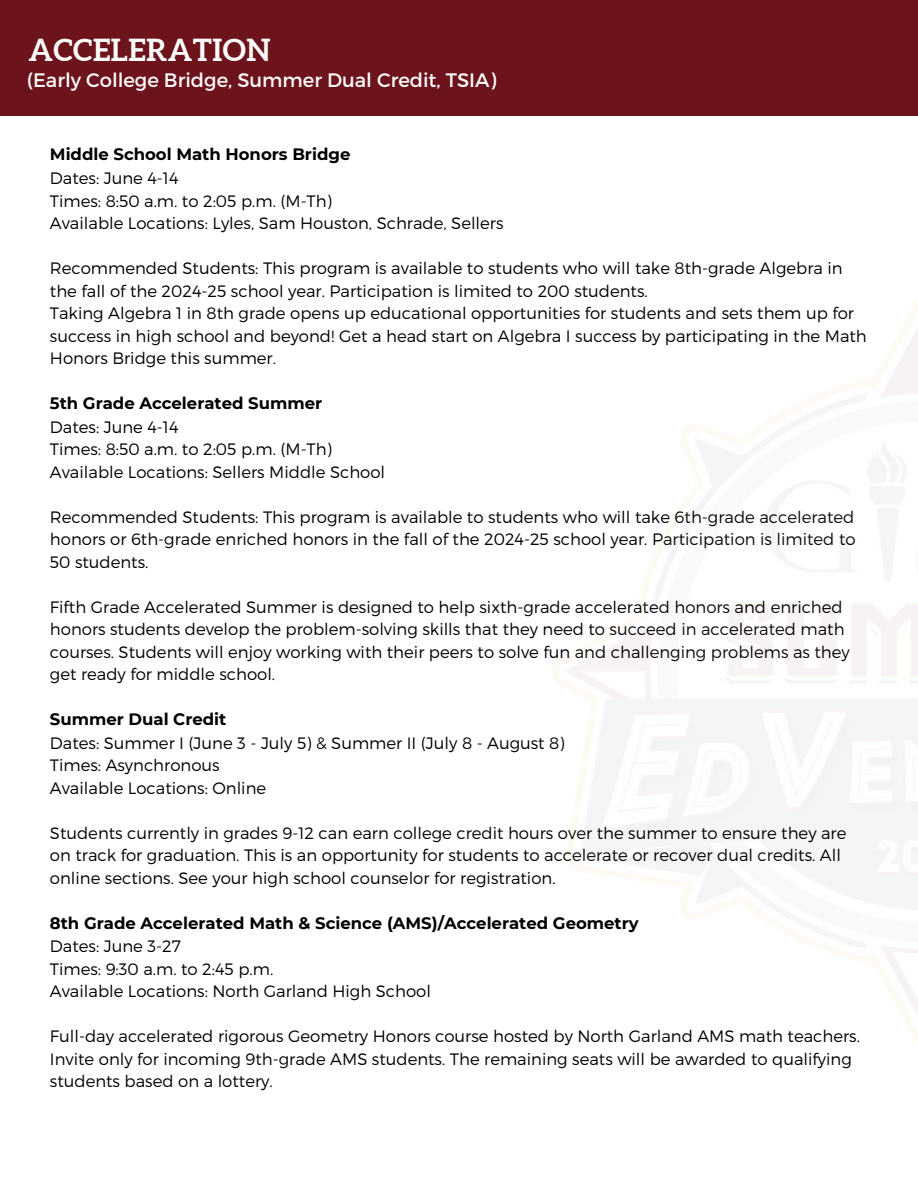
<style>
.page{position:relative;width:918px;height:1188px;background:#fff}
.page>*{position:absolute;margin:0;border:0;box-sizing:border-box;transform-origin:0 0}
.t1{font:700 30.3px "Aleo";letter-spacing:.015em;color:#fcfcfb}
.t2{font:19.5px "Montserrat";color:#fcfcfb}
.t3{font:300 16.5px/22.5px "Montserrat";color:#000}
.t4{font:700 16.5px "Montserrat";color:#000}
</style>
<div class="page">
<div style="left:0;top:0;width:918px;height:116px;background:#6c131c"></div>
<h3 class="t1" style="left:28px;top:33px;width:244px">ACCELERATION</h3>
<p class="t2" style="left:27px;top:67px;width:471px">(Early College Bridge, Summer Dual Credit, TSIA)</p>
<h2 class="t4" style="left:50px;top:144px;width:302px">Middle School Math Honors Bridge</h2>
<p class="t3" style="left:50px;top:166px;width:130px">Dates: June 4-14</p>
<p class="t3" style="left:50px;top:189px;width:284px">Times: 8:50 a.m. to 2:05 p.m. (M-Th)</p>
<p class="t3" style="left:50px;top:211px;width:455px">Available Locations: Lyles, Sam Houston, Schrade, Sellers</p>
<p class="t3" style="left:50px;top:256px;width:794px">Recommended Students: This program is available to students who will take 8th-grade Algebra in the fall of the 2024-25 school year. Participation is limited to 200 students.</p>
<p class="t3" style="left:50px;top:301px;width:818px">Taking Algebra 1 in 8th grade opens up educational opportunities for students and sets them up for success in high school and beyond! Get a head start on Algebra I success by participating in the Math<br>Honors Bridge this summer.</p>
<p class="t4" style="left:50px;top:393px;width:274px">5th Grade Accelerated Summer</p>
<p class="t3" style="left:50px;top:415px;width:130px">Dates: June 4-14</p>
<p class="t3" style="left:50px;top:437px;width:284px">Times: 8:50 a.m. to 2:05 p.m. (M-Th)</p>
<p class="t3" style="left:50px;top:460px;width:337px">Available Locations: Sellers Middle School</p>
<p class="t3" style="left:50px;top:505px;width:807px;text-align:justify">Recommended Students: This program is available to students who will take 6th-grade accelerated honors or 6th-grade enriched honors in the fall of the 2024-25 school year. Participation is limited to 50 students.</p>
<p class="t3" style="left:50px;top:595px;width:801px">Fifth Grade Accelerated Summer is designed to help sixth-grade accelerated honors and enriched honors students develop the problem-solving skills that they need to succeed in accelerated math courses. Students will enjoy working with their peers to solve fun and challenging problems as they get ready for middle school.</p>
<p class="t4" style="left:50px;top:709px;width:178px">Summer Dual Credit</p>
<p class="t3" style="left:50px;top:731px;width:516px">Dates: Summer I (June 3 - July 5) &amp; Summer II (July 8 - August 8)</p>
<p class="t3" style="left:50px;top:753px;width:171px">Times: Asynchronous</p>
<p class="t3" style="left:50px;top:776px;width:218px">Available Locations: Online</p>
<p class="t3" style="left:50px;top:821px;width:798px">Students currently in grades 9-12 can earn college credit hours over the summer to ensure they are on track for graduation. This is an opportunity for students to accelerate or recover dual credits. All online sections. See your high school counselor for registration.</p>
<p class="t4" style="left:50px;top:913px;width:590px">8th Grade Accelerated Math &amp; Science (AMS)/Accelerated Geometry</p>
<p class="t3" style="left:50px;top:934px;width:132px">Dates: June 3-27</p>
<p class="t3" style="left:50px;top:957px;width:225px">Times: 9:30 a.m. to 2:45 p.m.</p>
<p class="t3" style="left:50px;top:979px;width:383px">Available Locations: North Garland High School</p>
<p class="t3" style="left:50px;top:1024px;width:812px">Full-day accelerated rigorous Geometry Honors course hosted by North Garland AMS math teachers.<br>Invite only for incoming 9th-grade AMS students. The remaining seats will be awarded to qualifying students based on a lottery.</p>
</div>
